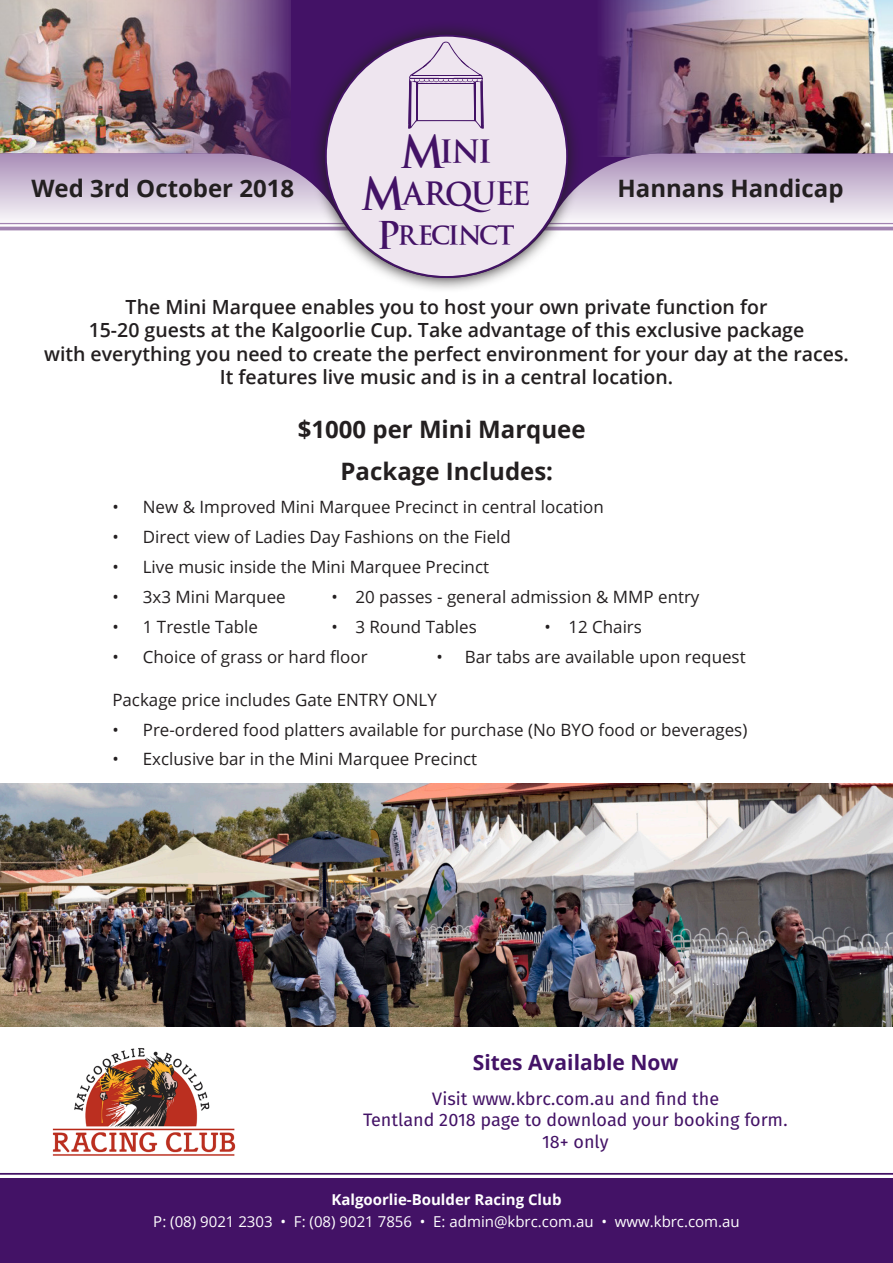
<style>
.page{position:relative;width:893px;height:1263px;background:#fff}
.page>*{position:absolute;margin:0;border:0;box-sizing:border-box;transform-origin:0 0}
.t1{font:34.5px "An Unfortunate Event De Warped";letter-spacing:.005em;color:#431266}
.t2{font:28.5px "An Unfortunate Event De Warped";color:#431266}
.t3{font:700 24px "Open Sans";color:#231f20}
.t4{font:700 21px "Open Sans";color:#431266}
.Body{font:600 19.5px/23.4px "Open Sans";color:#231f20;text-align:center}
.t5{font:18px/21.6px "Fira Sans OT";color:#431266;text-align:center}
.t6{font:16.95px "Open Sans";color:#231f20}
.t7{font:15px "Open Sans";color:#fff}
.t8{font:700 15px "Open Sans";color:#fff}
</style>
<div class="page">
<svg style="left:0;top:0;width:893px;height:231px;background:#b19bbf"></svg>
<img style="left:595px;top:0;width:298px;height:156px">
<img style="left:0;top:0;width:291px;height:200px">
<svg style="left:0;top:1172px;width:893px;height:3px"></svg>
<div style="left:0;top:1178px;width:893px;height:85px;background:#431266"></div>
<img style="left:52px;top:1048px;width:184px;height:108px">
<img style="left:0;top:783px;width:893px;height:243px">
<svg style="left:310px;top:19px;width:273px;height:270px"></svg>
<div style="left:326px;top:36px;width:241px;height:241px;background:#eee5ef;border-radius:50%"></div>
<svg style="left:408px;top:42px;width:76px;height:87px"></svg>
<p class="t1" style="left:402px;top:136px;width:91px">Mini</p>
<p class="t1" style="left:362px;top:177px;width:170px">Marquee</p>
<p class="t2" style="left:379px;top:222px;width:136px">Precinct</p>
<p class="t3" style="left:31px;top:171px;width:264px">Wed 3rd October 2018</p>
<p class="t3" style="left:618px;top:171px;width:227px">Hannans Handicap</p>
<p class="Body" style="left:44px;top:295px;width:806px">The Mini Marquee enables you to host your own private function for<br>15-20 guests at the Kalgoorlie Cup. Take advantage of this exclusive package<br>with everything you need to create the perfect environment for your day at the races.<br>It features live music and is in a central location.</p>
<p class="t3" style="left:298px;top:412px;width:289px">$1000 per Mini Marquee</p>
<p class="t3" style="left:341px;top:455px;width:214px">Package Includes:</p>
<p class="t6" style="left:112px;top:496px;width:493px">• New &amp; Improved Mini Marquee Precinct in central location</p>
<p class="t6" style="left:112px;top:526px;width:400px">• Direct view of Ladies Day Fashions on the Field</p>
<p class="t6" style="left:112px;top:556px;width:378px">• Live music inside the Mini Marquee Precinct</p>
<p class="t6" style="left:112px;top:586px;width:175px">• 3x3 Mini Marquee</p>
<p class="t6" style="left:331px;top:586px;width:370px">• 20 passes - general admission &amp; MMP entry</p>
<p class="t6" style="left:112px;top:615px;width:147px">• 1 Trestle Table</p>
<p class="t6" style="left:331px;top:615px;width:147px">• 3 Round Tables</p>
<p class="t6" style="left:544px;top:615px;width:99px">• 12 Chairs</p>
<p class="t6" style="left:112px;top:645px;width:257px">• Choice of grass or hard floor</p>
<p class="t6" style="left:436px;top:645px;width:311px">• Bar tabs are available upon request</p>
<p class="t6" style="left:112px;top:688px;width:326px">Package price includes Gate ENTRY ONLY</p>
<p class="t6" style="left:112px;top:718px;width:636px">• Pre-ordered food platters available for purchase (No BYO food or beverages)</p>
<p class="t6" style="left:112px;top:747px;width:366px">• Exclusive bar in the Mini Marquee Precinct</p>
<p class="t4" style="left:473px;top:1048px;width:207px">Sites Available Now</p>
<p class="t5" style="left:363px;top:1089px;width:426px">Visit www.kbrc.com.au and find the<br>Tentland 2018 page to download your booking form.<br>18+ only</p>
<p class="t8" style="left:331px;top:1189px;width:232px">Kalgoorlie-Boulder Racing Club</p>
<p class="t7" style="left:153px;top:1211px;width:588px">P: (08) 9021 2303 • F: (08) 9021 7856 • E: admin@kbrc.com.au • www.kbrc.com.au</p>
</div>
